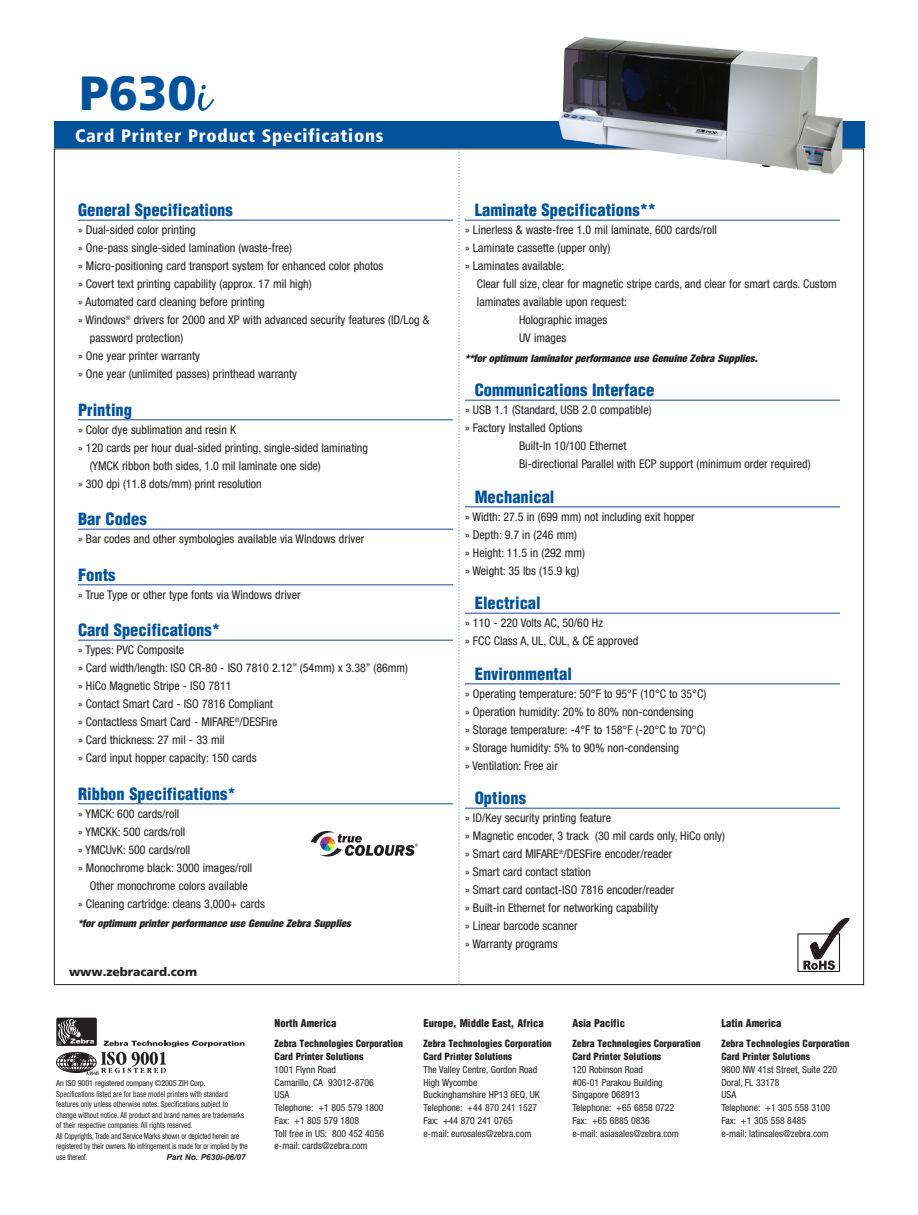
<style>
.page{position:relative;width:918px;height:1215px;background:#fff}
.page>*{position:absolute;margin:0;border:0;box-sizing:border-box;transform-origin:0 0}
.t1{font:900 48px "Frutiger";color:#01529a}
.t2{font:900 condensed 18px "Frutiger";letter-spacing:.04em;color:#fff}
.t3{font:900 condensed 16.5px "Helvetica";color:#01529a}
.t4{font:condensed 12px/18px "Helvetica Neue";color:#231f20}
.t5{font:900 12px "Frutiger";color:#231f20}
.t6{font:italic 900 condensed 10.5px "Helvetica Neue";color:#231f20}
.t7{font:900 condensed 10.5px "Helvetica";color:#231f20}
.t8{font:condensed 9.75px/12.8px "Helvetica Neue";color:#231f20}
.t9{font:900 condensed 9.75px/12.8px "Helvetica";color:#231f20}
.t10{font:condensed 8.25px/10.5px "Helvetica Neue";color:#231f20}
.t11{font:italic 700 8.25px "Arial";color:#231f20}
.s1{font-family:"Black Jack";font-weight:400;font-size:51px}
</style>
<div class="page">
<svg style="left:458px;top:149px;width:2px;height:835px"></svg>
<div style="left:56px;top:1018px;width:41px;height:28px;background:#231f20;border-radius:2px"></div>
<div style="left:54px;top:121px;width:810px;height:27px;background:#01529a"></div>
<svg style="left:56px;top:1019px;width:188px;height:56px"></svg>
<hr style="left:78px;top:219px;width:375px;height:2px;background:#6582ba">
<hr style="left:78px;top:419px;width:375px;height:1px;background:#6582ba">
<hr style="left:78px;top:528px;width:375px;height:2px;background:#6582ba">
<hr style="left:78px;top:584px;width:375px;height:1px;background:#6582ba">
<hr style="left:78px;top:639px;width:375px;height:2px;background:#6582ba">
<hr style="left:78px;top:803px;width:375px;height:1px;background:#6582ba">
<hr style="left:465px;top:220px;width:375px;height:1px;background:#6582ba">
<hr style="left:465px;top:400px;width:375px;height:1px;background:#6582ba">
<hr style="left:465px;top:506px;width:375px;height:2px;background:#6582ba">
<hr style="left:465px;top:613px;width:375px;height:1px;background:#6582ba">
<hr style="left:465px;top:683px;width:375px;height:2px;background:#6582ba">
<hr style="left:465px;top:808px;width:375px;height:1px;background:#6582ba">
<svg style="left:310px;top:831px;width:108px;height:26px"></svg>
<img style="left:558px;top:37px;width:285px;height:137px">
<svg style="left:797px;top:918px;width:53px;height:54px"></svg>
<h1 class="t1" style="left:79px;top:74px;width:132px">P630<span class="s1">i</span></h1>
<h2 class="t2" style="left:75px;top:128px;width:310px">Card Printer Product Specifications</h2>
<h3 class="t3" style="left:78px;top:201px;width:156px">General Specifications</h3>
<p class="t4" style="left:78px;top:222px;width:119px">» Dual-sided color printing</p>
<p class="t4" style="left:78px;top:240px;width:216px">» One-pass single-sided lamination (waste-free)</p>
<p class="t4" style="left:78px;top:258px;width:307px">» Micro-positioning card transport system for enhanced color photos</p>
<p class="t4" style="left:78px;top:276px;width:235px">» Covert text printing capability (approx. 17 mil high)</p>
<p class="t4" style="left:78px;top:294px;width:188px">» Automated card cleaning before printing</p>
<p class="t4" style="left:78px;top:312px;width:353px">» Windows<sup>®</sup> drivers for 2000 and XP with advanced security features (ID/Log &amp;</p>
<p class="t4" style="left:90px;top:330px;width:95px">password protection)</p>
<p class="t4" style="left:78px;top:348px;width:124px">» One year printer warranty</p>
<p class="t4" style="left:78px;top:366px;width:221px">» One year (unlimited passes) printhead warranty</p>
<h3 class="t3" style="left:78px;top:401px;width:56px">Printing</h3>
<p class="t4" style="left:78px;top:422px;width:160px">» Color dye sublimation and resin K</p>
<p class="t4" style="left:78px;top:440px;width:292px">» 120 cards per hour dual-sided printing, single-sided laminating</p>
<p class="t4" style="left:90px;top:458px;width:233px">(YMCK ribbon both sides, 1.0 mil laminate one side)</p>
<p class="t4" style="left:78px;top:476px;width:185px">» 300 dpi (11.8 dots/mm) print resolution</p>
<h3 class="t3" style="left:78px;top:510px;width:70px">Bar Codes</h3>
<p class="t4" style="left:78px;top:531px;width:288px">» Bar codes and other symbologies available via Windows driver</p>
<h3 class="t3" style="left:78px;top:566px;width:39px">Fonts</h3>
<p class="t4" style="left:78px;top:587px;width:224px">» True Type or other type fonts via Windows driver</p>
<h3 class="t3" style="left:78px;top:621px;width:144px">Card Specifications*</h3>
<p class="t4" style="left:78px;top:642px;width:332px">» Types: PVC Composite<br>» Card width/length: ISO CR-80 - ISO 7810 2.12” (54mm) x 3.38” (86mm) » HiCo Magnetic Stripe - ISO 7811<br>» Contact Smart Card - ISO 7816 Compliant<br>» Contactless Smart Card - MIFARE<sup>®</sup>/DESFire<br>» Card thickness: 27 mil - 33 mil<br>» Card input hopper capacity: 150 cards</p>
<h3 class="t3" style="left:78px;top:785px;width:159px">Ribbon Specifications*</h3>
<p class="t4" style="left:78px;top:806px;width:103px">» YMCK: 600 cards/roll</p>
<p class="t4" style="left:78px;top:824px;width:109px">» YMCKK: 500 cards/roll</p>
<p class="t4" style="left:78px;top:842px;width:114px">» YMCUvK: 500 cards/roll</p>
<p class="t4" style="left:78px;top:860px;width:176px">» Monochrome black: 3000 images/roll</p>
<p class="t4" style="left:90px;top:878px;width:159px">Other monochrome colors available</p>
<p class="t4" style="left:78px;top:896px;width:188px">» Cleaning cartridge: cleans 3,000+ cards</p>
<p class="t6" style="left:78px;top:920px;width:275px">*for optimum printer performance use Genuine Zebra Supplies</p>
<p class="t5" style="left:69px;top:967px;width:130px">www.zebracard.com</p>
<h3 class="t3" style="left:475px;top:201px;width:183px">Laminate Specifications**</h3>
<p class="t4" style="left:465px;top:222px;width:253px">» Linerless &amp; waste-free 1.0 mil laminate, 600 cards/roll » Laminate cassette (upper only)<br>» Laminates available:</p>
<p class="t4" style="left:477px;top:276px;width:362px">Clear full size, clear for magnetic stripe cards, and clear for smart cards. Custom</p>
<p class="t4" style="left:477px;top:294px;width:152px">laminates available upon request:</p>
<p class="t4" style="left:519px;top:312px;width:90px">Holographic images</p>
<p class="t4" style="left:519px;top:330px;width:49px">UV images</p>
<p class="t6" style="left:465px;top:354px;width:294px">**for optimum laminator performance use Genuine Zebra Supplies.</p>
<h3 class="t3" style="left:475px;top:381px;width:181px">Communications Interface</h3>
<p class="t4" style="left:465px;top:402px;width:188px">» USB 1.1 (Standard, USB 2.0 compatible)</p>
<p class="t4" style="left:465px;top:420px;width:119px">» Factory Installed Options</p>
<p class="t4" style="left:519px;top:438px;width:109px">Built-In 10/100 Ethernet</p>
<p class="t4" style="left:519px;top:456px;width:293px">Bi-directional Parallel with ECP support (minimum order required)</p>
<h3 class="t3" style="left:475px;top:488px;width:81px">Mechanical</h3>
<p class="t4" style="left:465px;top:509px;width:231px">» Width: 27.5 in (699 mm) not including exit hopper » Depth: 9.7 in (246 mm)<br>» Height: 11.5 in (292 mm)<br>» Weight: 35 lbs (15.9 kg)</p>
<h3 class="t3" style="left:475px;top:594px;width:67px">Electrical</h3>
<p class="t4" style="left:465px;top:615px;width:175px">» 110 - 220 Volts AC, 50/60 Hz<br>» FCC Class A, UL, CUL, &amp; CE approved</p>
<h3 class="t3" style="left:475px;top:665px;width:99px">Environmental</h3>
<p class="t4" style="left:465px;top:686px;width:243px">» Operating temperature: 50°F to 95°F (10°C to 35°C) » Operation humidity: 20% to 80% non-condensing<br>» Storage temperature: -4°F to 158°F (-20°C to 70°C) » Storage humidity: 5% to 90% non-condensing<br>» Ventilation: Free air</p>
<h3 class="t3" style="left:475px;top:789px;width:53px">Options</h3>
<p class="t4" style="left:465px;top:810px;width:261px">» ID/Key security printing feature<br>» Magnetic encoder, 3 track (30 mil cards only, HiCo only) » Smart card MIFARE<sup>®</sup>/DESFire encoder/reader<br>» Smart card contact station<br>» Smart card contact-ISO 7816 encoder/reader<br>» Built-in Ethernet for networking capability<br>» Linear barcode scanner<br>» Warranty programs</p>
<p class="t10" style="left:56px;top:1079px;width:193px">An ISO 9001 registered company ©2005 ZIH Corp.<br>Specifications listed are for base model printers with standard features only unless otherwise notes. Specifications subject to change without notice. All product and brand names are trademarks of their respective companies. All rights reserved.<br>All Copyrights, Trade and Service Marks shown or depicted herein are registered by their owners. No infringement is made for or implied by the use thereof.</p>
<p class="t11" style="left:166px;top:1152px;width:81px">Part No. P630i-06/07</p>
<p class="t7" style="left:275px;top:1017px;width:63px">North America</p>
<p class="t9" style="left:275px;top:1038px;width:130px">Zebra Technologies Corporation<br>Card Printer Solutions</p>
<p class="t8" style="left:275px;top:1064px;width:111px">1001 Flynn Road<br>Camarillo, CA 93012-8706<br>USA<br>Telephone: +1 805 579 1800<br>Fax: +1 805 579 1808<br>Toll free in US: 800 452 4056 e-mail: cards@zebra.com</p>
<p class="t7" style="left:424px;top:1017px;width:122px">Europe, Middle East, Africa</p>
<p class="t9" style="left:424px;top:1038px;width:130px">Zebra Technologies Corporation<br>Card Printer Solutions</p>
<p class="t8" style="left:424px;top:1064px;width:118px">The Valley Centre, Gordon Road<br>High Wycombe<br>Buckinghamshire HP13 6EQ, UK<br>Telephone: +44 870 241 1527<br>Fax: +44 870 241 0765 e-mail: eurosales@zebra.com</p>
<p class="t7" style="left:573px;top:1017px;width:54px">Asia Pacific</p>
<p class="t9" style="left:573px;top:1038px;width:130px">Zebra Technologies Corporation<br>Card Printer Solutions</p>
<p class="t8" style="left:573px;top:1064px;width:108px">120 Robinson Road<br>#06-01 Parakou Building<br>Singapore 068913<br>Telephone: +65 6858 0722<br>Fax: +65 6885 0836<br>e-mail: asiasales@zebra.com</p>
<p class="t7" style="left:721px;top:1017px;width:62px">Latin America</p>
<p class="t9" style="left:721px;top:1038px;width:130px">Zebra Technologies Corporation<br>Card Printer Solutions</p>
<p class="t8" style="left:721px;top:1064px;width:117px">9800 NW 41st Street, Suite 220<br>Doral, FL 33178<br>USA<br>Telephone: +1 305 558 3100<br>Fax: +1 305 558 8485<br>e-mail: latinsales@zebra.com</p>
</div>
